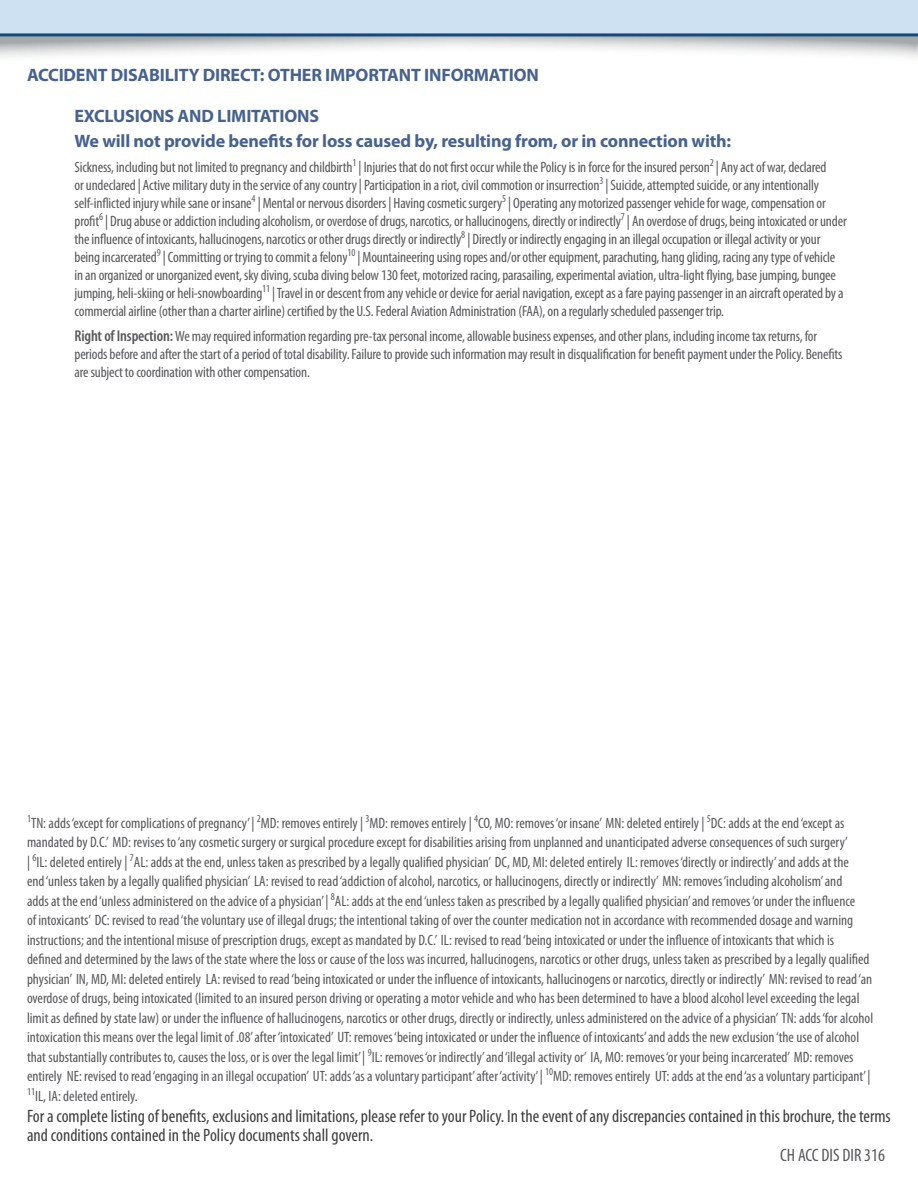
<style>
.page{position:relative;width:918px;height:1188px;background:#fff}
.page>*{position:absolute;margin:0;border:0;box-sizing:border-box;transform-origin:0 0}
.t1{font:condensed 18px "Myriad Pro";color:#3e3e3f}
.t2{font:700 18px "Myriad Pro";letter-spacing:-.01em;color:#47628e}
.t3{font:condensed 18px "Myriad Pro";color:#57585a}
.t4{font:condensed 15px/19.5px "Myriad Pro";letter-spacing:-.005em;color:#57585a}
.s1{font-weight:600;font-size:15.75px}
</style>
<div class="page">
<svg style="left:0;top:36px;width:918px;height:21px"></svg>
<svg style="left:0;top:0;width:918px;height:36px;background:#c0d6ea"></svg>
<p class="t2" style="left:27px;top:63px;width:513px">ACCIDENT DISABILITY DIRECT: OTHER IMPORTANT INFORMATION</p>
<p class="t2" style="left:75px;top:104px;width:246px">EXCLUSIONS AND LIMITATIONS</p>
<p class="t2" style="left:75px;top:129px;width:658px">We will not provide benefits for loss caused by, resulting from, or in connection with:</p>
<p class="t4" style="left:75px;top:158px;width:774px;line-height:18px">Sickness, including but not limited to pregnancy and childbirth<sup>1</sup> | Injuries that do not first occur while the Policy is in force for the insured person<sup>2</sup> | Any act of war, declared<br>or undeclared | Active military duty in the service of any country | Participation in a riot, civil commotion or insurrection<sup>3</sup> | Suicide, attempted suicide, or any intentionally self-inflicted injury while sane or insane<sup>4</sup> | Mental or nervous disorders | Having cosmetic surgery<sup>5</sup> | Operating any motorized passenger vehicle for wage, compensation or profit<sup>6</sup> | Drug abuse or addiction including alcoholism, or overdose of drugs, narcotics, or hallucinogens, directly or indirectly<sup>7</sup> | An overdose of drugs, being intoxicated or under the influence of intoxicants, hallucinogens, narcotics or other drugs directly or indirectly<sup>8</sup> | Directly or indirectly engaging in an illegal occupation or illegal activity or your being incarcerated<sup>9</sup> | Committing or trying to commit a felony<sup>10</sup> | Mountaineering using ropes and/or other equipment, parachuting, hang gliding, racing any type of vehicle in an organized or unorganized event, sky diving, scuba diving below 130 feet, motorized racing, parasailing, experimental aviation, ultra-light flying, base jumping, bungee jumping, heli-skiing or heli-snowboarding<sup>11</sup> | Travel in or descent from any vehicle or device for aerial navigation, except as a fare paying passenger in an aircraft operated by a commercial airline (other than a charter airline) certified by the U.S. Federal Aviation Administration (FAA), on a regularly scheduled passenger trip.</p>
<p class="t4" style="left:75px;top:327px;width:770px;line-height:18px"><span class="s1">Right of Inspection:</span> We may required information regarding pre-tax personal income, allowable business expenses, and other plans, including income tax returns, for periods before and after the start of a period of total disability. Failure to provide such information may result in disqualification for benefit payment under the Policy. Benefits are subject to coordination with other compensation.</p>
<p class="t4" style="left:27px;top:813px;width:848px"><sup>1</sup>TN: adds ‘except for complications of pregnancy’ | <sup>2</sup>MD: removes entirely | <sup>3</sup>MD: removes entirely | <sup>4</sup>CO, MO: removes ‘or insane’ MN: deleted entirely | <sup>5</sup>DC: adds at the end ‘except as mandated by D.C.’ MD: revises to ‘any cosmetic surgery or surgical procedure except for disabilities arising from unplanned and unanticipated adverse consequences of such surgery’<br>| <sup>6</sup>IL: deleted entirely | <sup>7</sup>AL: adds at the end, unless taken as prescribed by a legally qualified physician’ DC, MD, MI: deleted entirely IL: removes ‘directly or indirectly’ and adds at the<br>end ‘unless taken by a legally qualified physician’ LA: revised to read ‘addiction of alcohol, narcotics, or hallucinogens, directly or indirectly’ MN: removes ‘including alcoholism’ and<br>adds at the end ‘unless administered on the advice of a physician’ | <sup>8</sup>AL: adds at the end ‘unless taken as prescribed by a legally qualified physician’ and removes ‘or under the influence<br>of intoxicants’ DC: revised to read ‘the voluntary use of illegal drugs; the intentional taking of over the counter medication not in accordance with recommended dosage and warning instructions; and the intentional misuse of prescription drugs, except as mandated by D.C.’ IL: revised to read ‘being intoxicated or under the influence of intoxicants that which is<br>defined and determined by the laws of the state where the loss or cause of the loss was incurred, hallucinogens, narcotics or other drugs, unless taken as prescribed by a legally qualified physician’ IN, MD, MI: deleted entirely LA: revised to read ‘being intoxicated or under the influence of intoxicants, hallucinogens or narcotics, directly or indirectly’ MN: revised to read ‘an overdose of drugs, being intoxicated (limited to an insured person driving or operating a motor vehicle and who has been determined to have a blood alcohol level exceeding the legal limit as defined by state law) or under the influence of hallucinogens, narcotics or other drugs, directly or indirectly, unless administered on the advice of a physician’ TN: adds ‘for alcohol intoxication this means over the legal limit of .08’ after ‘intoxicated’ UT: removes ‘being intoxicated or under the influence of intoxicants’ and adds the new exclusion ‘the use of alcohol that substantially contributes to, causes the loss, or is over the legal limit’ | <sup>9</sup>IL: removes ‘or indirectly’ and ‘illegal activity or’ IA, MO: removes ‘or your being incarcerated’ MD: removes entirely NE: revised to read ‘engaging in an illegal occupation’ UT: adds ‘as a voluntary participant’ after ‘activity’ | <sup>10</sup>MD: removes entirely UT: adds at the end ‘as a voluntary participant’ | <sup>11</sup>IL, IA: deleted entirely.</p>
<p class="t1" style="left:27px;top:1105px;width:865px">For a complete listing of benefits, exclusions and limitations, please refer to your Policy. In the event of any discrepancies contained in this brochure, the terms</p>
<p class="t1" style="left:27px;top:1124px;width:348px">and conditions contained in the Policy documents shall govern.</p>
<p class="t3" style="left:780px;top:1144px;width:106px">CH ACC DIS DIR 316</p>
</div>
